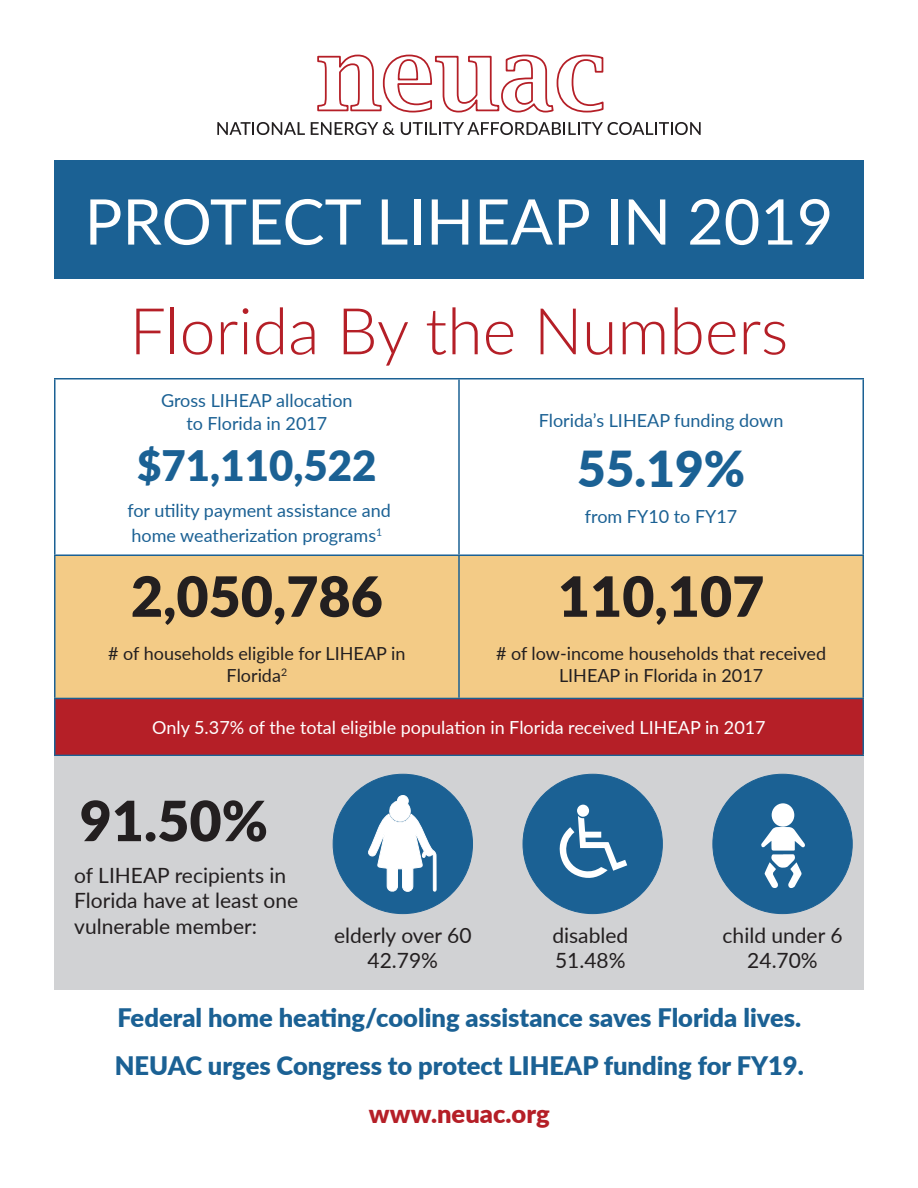
<style>
.page{position:relative;width:918px;height:1188px;background:#fff}
.page>*{position:absolute;margin:0;border:0;box-sizing:border-box;transform-origin:0 0}
.t1{font:300 64.5px "Lato";color:#b51f27}
.t2{font:63px "Lato";color:#fff}
.t3{font:900 55.5px "Lato";color:#231f20}
.t4{font:900 49.5px "Lato";color:#1b6194}
.t5{font:900 42px "Lato";color:#1b6194}
.t6{font:900 25.5px/48px "Lato";color:#1b6194}
.t7{font:900 25.5px "Lato";color:#b51f27}
.t8{font:21px/25.2px "Lato";color:#231f20}
.t9{font:18px/23.4px "Lato";color:#1b6194;text-align:center}
.t10{font:18px/21.6px "Lato";color:#231f20;text-align:center}
.t11{font:18px "Lato";color:#fff}
</style>
<div class="page">
<svg style="left:217px;top:122px;width:88px;height:13px"></svg>
<svg style="left:311px;top:54px;width:390px;height:81px"></svg>
<div style="left:54px;top:160px;width:810px;height:119px;background:#1b6194"></div>
<div style="left:54px;top:378px;width:810px;height:385px;background:#f3cb86"></div>
<div style="left:56px;top:380px;width:806px;height:174px;background:#fff"></div>
<div style="left:55px;top:698px;width:808px;height:57px;background:#b51f27"></div>
<hr style="left:54px;top:699px;width:2px;height:56px;background:#1b6194">
<hr style="left:862px;top:699px;width:2px;height:56px;background:#1b6194">
<hr style="left:54px;top:755px;width:405px;height:1px;background:#1b6194">
<hr style="left:459px;top:755px;width:405px;height:1px;background:#1b6194">
<hr style="left:54px;top:378px;width:405px;height:2px;background:#1b6194">
<hr style="left:54px;top:379px;width:2px;height:175px;background:#1b6194">
<hr style="left:459px;top:378px;width:405px;height:2px;background:#1b6194">
<hr style="left:458px;top:379px;width:2px;height:175px;background:#1b6194">
<hr style="left:862px;top:379px;width:2px;height:175px;background:#1b6194">
<hr style="left:54px;top:554px;width:405px;height:2px;background:#1b6194">
<hr style="left:54px;top:556px;width:2px;height:142px;background:#1b6194">
<hr style="left:459px;top:554px;width:405px;height:2px;background:#1b6194">
<hr style="left:458px;top:556px;width:2px;height:142px;background:#1b6194">
<hr style="left:862px;top:556px;width:2px;height:142px;background:#1b6194">
<hr style="left:54px;top:698px;width:405px;height:1px;background:#1b6194">
<hr style="left:459px;top:698px;width:405px;height:1px;background:#1b6194">
<div style="left:54px;top:756px;width:810px;height:233px;background:#d1d2d4"></div>
<div style="left:333px;top:774px;width:140px;height:140px;background:#1b6194;border-radius:50%"></div>
<svg style="left:368px;top:795px;width:68px;height:97px"></svg>
<div style="left:523px;top:774px;width:139px;height:140px;background:#1b6194;border-radius:50%"></div>
<svg style="left:559px;top:816px;width:68px;height:62px"></svg>
<div style="left:577px;top:805px;width:12px;height:12px;background:#fff;border-radius:50%"></div>
<div style="left:713px;top:774px;width:139px;height:140px;background:#1b6194;border-radius:50%"></div>
<div style="left:772px;top:803px;width:22px;height:24px;background:#fff;border-radius:50%"></div>
<svg style="left:761px;top:827px;width:44px;height:61px"></svg>
<h2 class="t2" style="left:85px;top:177px;width:750px">PROTECT LIHEAP IN 2019</h2>
<h1 class="t1" style="left:130px;top:286px;width:660px">Florida By the Numbers</h1>
<p class="t9" style="left:161px;top:388px;width:193px">Gross LIHEAP allocation to Florida in 2017</p>
<h3 class="t5" style="left:137px;top:434px;width:241px">$71,110,522</h3>
<p class="t9" style="left:127px;top:497px;width:265px;line-height:25.2px;text-align:left">for utility payment assistance and home weatherization programs<sup>1</sup></p>
<p class="t9" style="left:539px;top:408px;width:246px">Florida’s LIHEAP funding down</p>
<h3 class="t4" style="left:577px;top:432px;width:170px">55.19%</h3>
<p class="t9" style="left:585px;top:504px;width:154px">from FY10 to FY17</p>
<h3 class="t3" style="left:131px;top:555px;width:253px">2,050,786</h3>
<p class="t10" style="left:108px;top:642px;width:299px"># of households eligible for LIHEAP in<br>Florida<sup>2</sup></p>
<h3 class="t3" style="left:558px;top:555px;width:208px">110,107</h3>
<p class="t10" style="left:496px;top:642px;width:332px"># of low-income households that received<br>LIHEAP in Florida in 2017</p>
<p class="t11" style="left:152px;top:715px;width:615px">Only 5.37% of the total eligible population in Florida received LIHEAP in 2017</p>
<h3 class="t3" style="left:80px;top:779px;width:190px">91.50%</h3>
<p class="t8" style="left:74px;top:862px;width:226px">of LIHEAP recipients in<br>Florida have at least one vulnerable member:</p>
<p class="t8" style="left:334px;top:922px;width:139px;text-align:center">elderly over 60<br>42.79%</p>
<p class="t8" style="left:552px;top:922px;width:77px">disabled<br>51.48%</p>
<p class="t8" style="left:723px;top:922px;width:121px;text-align:center">child under 6<br>24.70%</p>
<h3 class="t6" style="left:115px;top:993px;width:691px">Federal home heating/cooling assistance saves Florida lives.<br>NEUAC urges Congress to protect LIHEAP funding for FY19.</h3>
<h3 class="t7" style="left:369px;top:1095px;width:182px">www.neuac.org</h3>
</div>
